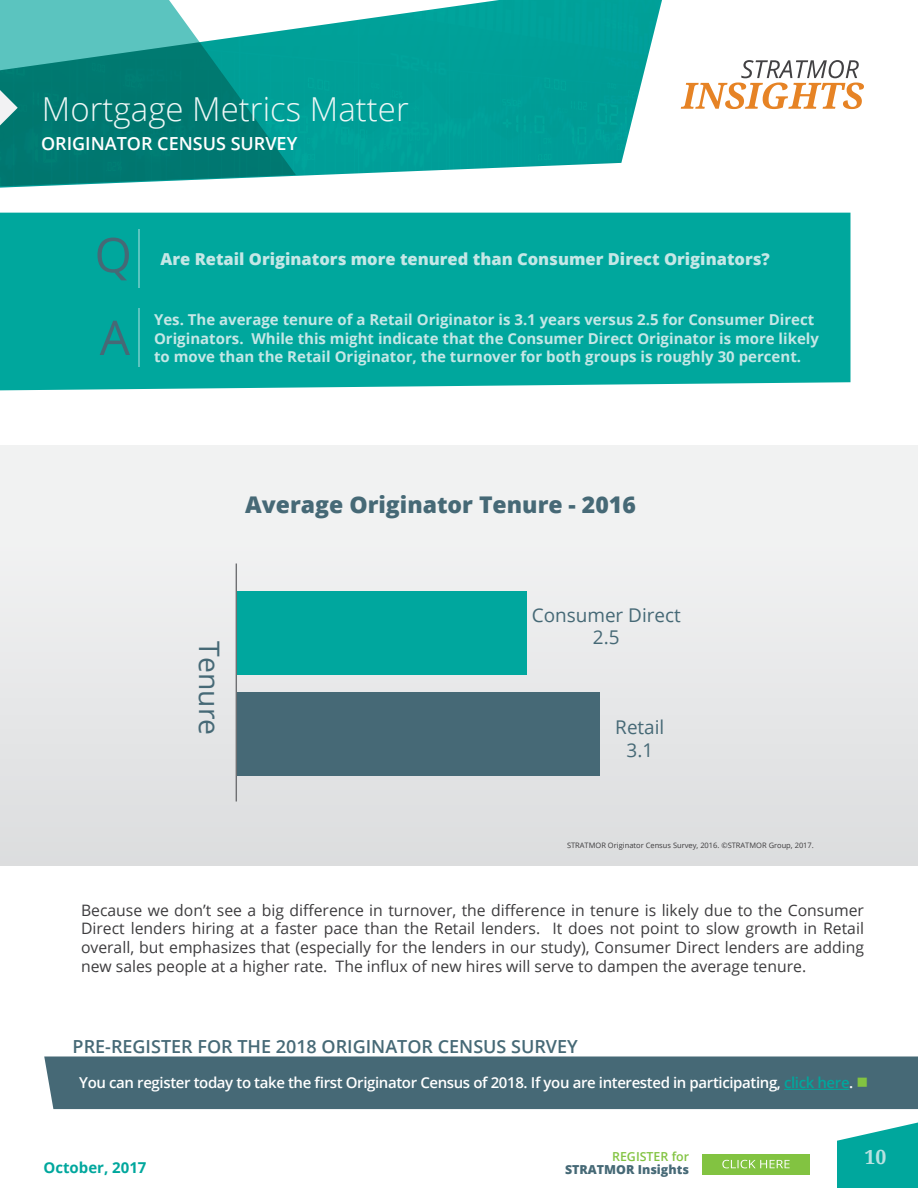
<style>
.page{position:relative;width:918px;height:1188px;background:#fff}
.page>*{position:absolute;margin:0;border:0;box-sizing:border-box;transform-origin:0 0}
.t1{font:300 33px "Open Sans";color:#edf7f6}
.t2{font:28.2px "Open Sans";color:#466976}
.t3{font:800 22.95px "Open Sans";color:#466976}
.t4{font:700 19.5px "Droid Serif";color:#b7e2e1}
.t5{font:18.9px/22.6px "Open Sans";color:#466976;text-align:center}
.t6{font:600 18px "Open Sans";color:#466976}
.t7{font:600 18px "Open Sans";color:#fff}
.t8{font:800 16.5px "Open Sans";color:#c5e7e6}
.t9{font:15.75px/18.8px "Open Sans";color:#3d3c3e;text-align:justify}
.t10{font:700 15px/18.8px "Open Sans";color:#c5e7e6}
.t11{font:600 15px "Open Sans";letter-spacing:-.025em;color:#fff}
.t12{font:700 15px "Open Sans";color:#00a79d}
.t13{font:800 12.45px "Open Sans";color:#466976}
.t14{font:600 12.45px "Open Sans";color:#82c341}
.t15{font:7.5px "Open Sans";color:#3d3c3e}
.s1{color:#00a79d}
.s2{color:#82c341}
</style>
<div class="page">
<svg style="left:837px;top:1123px;width:81px;height:65px;background:#21b2a9"></svg>
<svg style="left:681px;top:60px;width:183px;height:49px"></svg>
<img style="left:296px;top:0;width:366px;height:176px">
<svg style="left:0;top:0;width:296px;height:188px;background:#2c9a94"></svg>
<svg style="left:0;top:90px;width:18px;height:35px"></svg>
<div style="left:702px;top:1154px;width:108px;height:20px;background:#82c341"></div>
<svg style="left:722px;top:1160px;width:68px;height:8px"></svg>
<div style="left:44px;top:1056px;width:874px;height:53px;background:#466976"></div>
<hr style="left:784px;top:1089px;width:65px;height:1px;background:#00a79d">
<div style="left:0;top:213px;width:850px;height:177px;background:#00a79d"></div>
<hr style="left:138px;top:230px;width:2px;height:58px;background:#5bc4bf">
<hr style="left:138px;top:308px;width:2px;height:59px;background:#5bc4bf">
<svg style="left:98px;top:238px;width:31px;height:42px"></svg>
<svg style="left:100px;top:321px;width:30px;height:34px"></svg>
<div style="left:0;top:446px;width:918px;height:420px;background:linear-gradient(to right,#e9eaeb,#e9eaeb)"></div>
<div style="left:236px;top:692px;width:363px;height:84px;background:#466976"></div>
<div style="left:236px;top:591px;width:291px;height:84px;background:#00a79e"></div>
<hr style="left:236px;top:564px;width:1px;height:237px;background:#6f7073">
<h1 class="t1" style="left:42px;top:86px;width:369px">Mortgage Metrics Matter</h1>
<p class="t7" style="left:41px;top:131px;width:258px">ORIGINATOR CENSUS SURVEY</p>
<p class="t8" style="left:160px;top:247px;width:611px">Are Retail Originators more tenured than Consumer Direct Originators?</p>
<p class="t10" style="left:154px;top:310px;width:667px">Yes. The average tenure of a Retail Originator is 3.1 years versus 2.5 for Consumer Direct<br>Originators. While this might indicate that the Consumer Direct Originator is more likely to move than the Retail Originator, the turnover for both groups is roughly 30 percent.</p>
<h3 class="t3" style="left:245px;top:487px;width:392px">Average Originator Tenure - 2016</h3>
<h2 class="t2" style="left:229px;top:641px;width:95px;rotate:90deg">Tenure</h2>
<p class="t5" style="left:532px;top:603px;width:151px">Consumer Direct<br>2.5</p>
<p class="t5" style="left:615px;top:715px;width:51px">Retail<br>3.1</p>
<p class="t15" style="left:567px;top:840px;width:248px">STRATMOR Originator Census Survey, 2016. ©STRATMOR Group, 2017.</p>
<p class="t9" style="left:81px;top:900px;width:785px">Because we don’t see a big difference in turnover, the difference in tenure is likely due to the Consumer Direct lenders hiring at a faster pace than the Retail lenders. It does not point to slow growth in Retail overall, but emphasizes that (especially for the lenders in our study), Consumer Direct lenders are adding new sales people at a higher rate. The influx of new hires will serve to dampen the average tenure.</p>
<p class="t6" style="left:73px;top:1034px;width:507px">PRE-REGISTER FOR THE 2018 ORIGINATOR CENSUS SURVEY</p>
<p class="t11" style="left:79px;top:1073px;width:791px">You can register today to take the first Originator Census of 2018. If you are interested in participating, <span class="s1">click here</span>. <span class="s2">■</span></p>
<p class="t14" style="left:612px;top:1148px;width:78px">REGISTER for</p>
<p class="t12" style="left:43px;top:1157px;width:105px">October, 2017</p>
<p class="t13" style="left:565px;top:1160px;width:126px">STRATMOR Insights</p>
<p class="t4" style="left:864px;top:1146px;width:23px">10</p>
</div>
